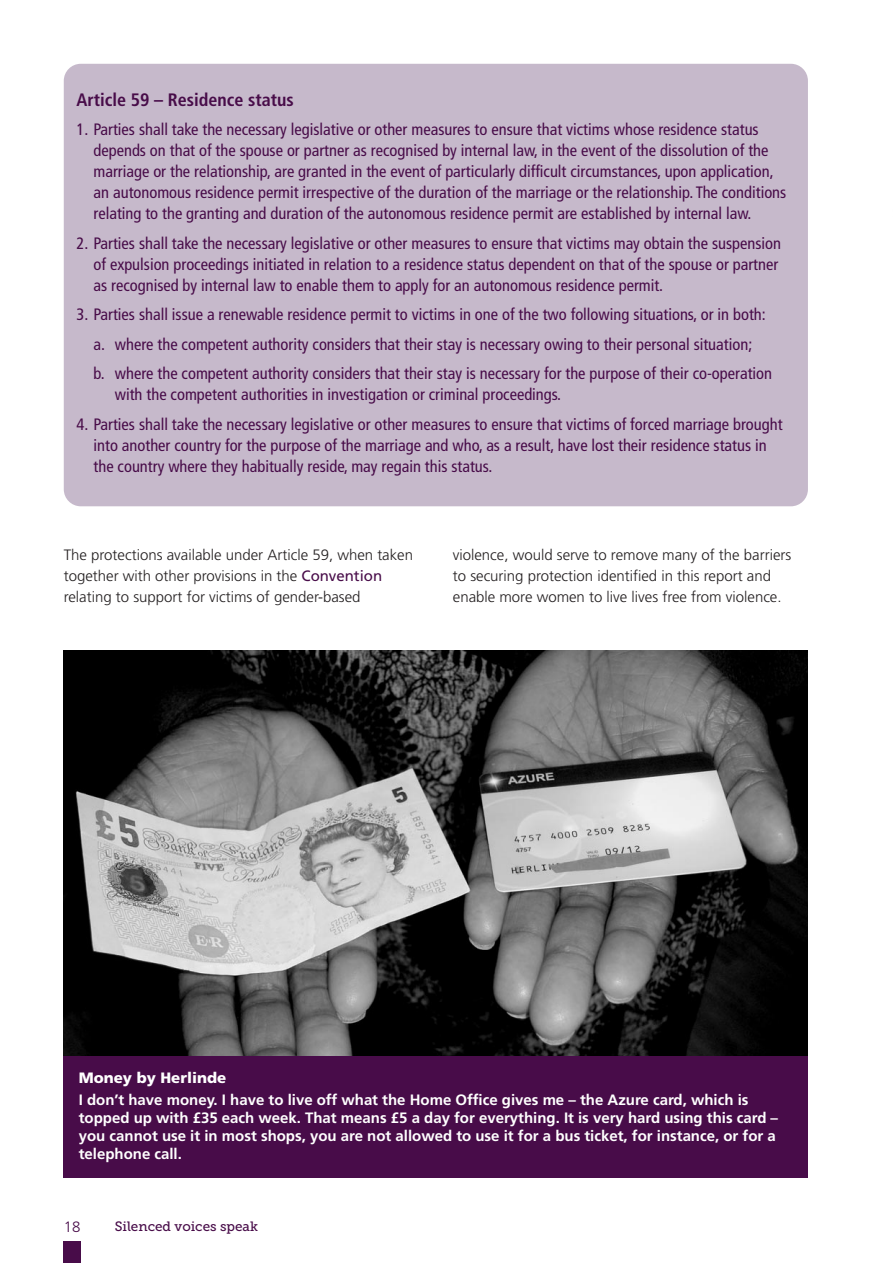
<style>
.page{position:relative;width:893px;height:1263px;background:#fff}
.page>*{position:absolute;margin:0;border:0;box-sizing:border-box;transform-origin:0 0}
.t1{font:700 condensed 18px "Frutiger";color:#480c49}
.t2{font:condensed 16.5px/21px "Frutiger";color:#480c49}
.t3{font:300 15px/21px "Frutiger";color:#231f20}
.t4{font:700 15px/18px "Frutiger";color:#fff}
.t5{font:900 15px "Frutiger";color:#fff}
.t6{font:300 15px "Frutiger";color:#480c49}
.t7{font:13.5px "Museo Slab 500";color:#480c49}
.s1{font-weight:400;color:#480c49}
</style>
<div class="page">
<div style="left:64px;top:64px;width:744px;height:442px;background:#c6b9cb;border-radius:17px"></div>
<div style="left:64px;top:1242px;width:17px;height:21px;background:#480c49"></div>
<img style="left:64px;top:651px;width:744px;height:405px">
<div style="left:64px;top:1056px;width:744px;height:122px;background:#480c49"></div>
<p class="t1" style="left:77px;top:92px;width:219px">Article 59 – Residence status</p>
<p class="t2" style="left:94px;top:120px;width:694px;text-indent:-17px">1. Parties shall take the necessary legislative or other measures to ensure that victims whose residence status depends on that of the spouse or partner as recognised by internal law, in the event of the dissolution of the marriage or the relationship, are granted in the event of particularly difficult circumstances, upon application, an autonomous residence permit irrespective of the duration of the marriage or the relationship. The conditions relating to the granting and duration of the autonomous residence permit are established by internal law.</p>
<p class="t2" style="left:94px;top:234px;width:689px;text-indent:-17px">2. Parties shall take the necessary legislative or other measures to ensure that victims may obtain the suspension of expulsion proceedings initiated in relation to a residence status dependent on that of the spouse or partner as recognised by internal law to enable them to apply for an autonomous residence permit.</p>
<p class="t2" style="left:94px;top:301px;width:680px;line-height:29.5px;text-indent:-17px">3. Parties shall issue a renewable residence permit to victims in one of the two following situations, or in both: a. where the competent authority considers that their stay is necessary owing to their personal situation;<br>b. where the competent authority considers that their stay is necessary for the purpose of their co-operation</p>
<p class="t2" style="left:115px;top:385px;width:448px">with the competent authorities in investigation or criminal proceedings.</p>
<p class="t2" style="left:94px;top:415px;width:690px;text-indent:-17px">4. Parties shall take the necessary legislative or other measures to ensure that victims of forced marriage brought into another country for the purpose of the marriage and who, as a result, have lost their residence status in the country where they habitually reside, may regain this status.</p>
<p class="t3" style="left:64px;top:545px;width:351px">The protections available under Article 59, when taken together with other provisions in the <span class="s1">Convention </span>relating to support for victims of gender-based</p>
<p class="t3" style="left:453px;top:545px;width:340px">violence, would serve to remove many of the barriers to securing protection identified in this report and enable more women to live lives free from violence.</p>
<p class="t5" style="left:79px;top:1071px;width:149px">Money by Herlinde</p>
<p class="t4" style="left:79px;top:1092px;width:701px">I don’t have money. I have to live off what the Home Office gives me – the Azure card, which is topped up with £35 each week. That means £5 a day for everything. It is very hard using this card – you cannot use it in most shops, you are not allowed to use it for a bus ticket, for instance, or for a telephone call.</p>
<p class="t6" style="left:64px;top:1220px;width:18px">18</p>
<p class="t7" style="left:115px;top:1221px;width:145px">Silenced voices speak</p>
</div>
